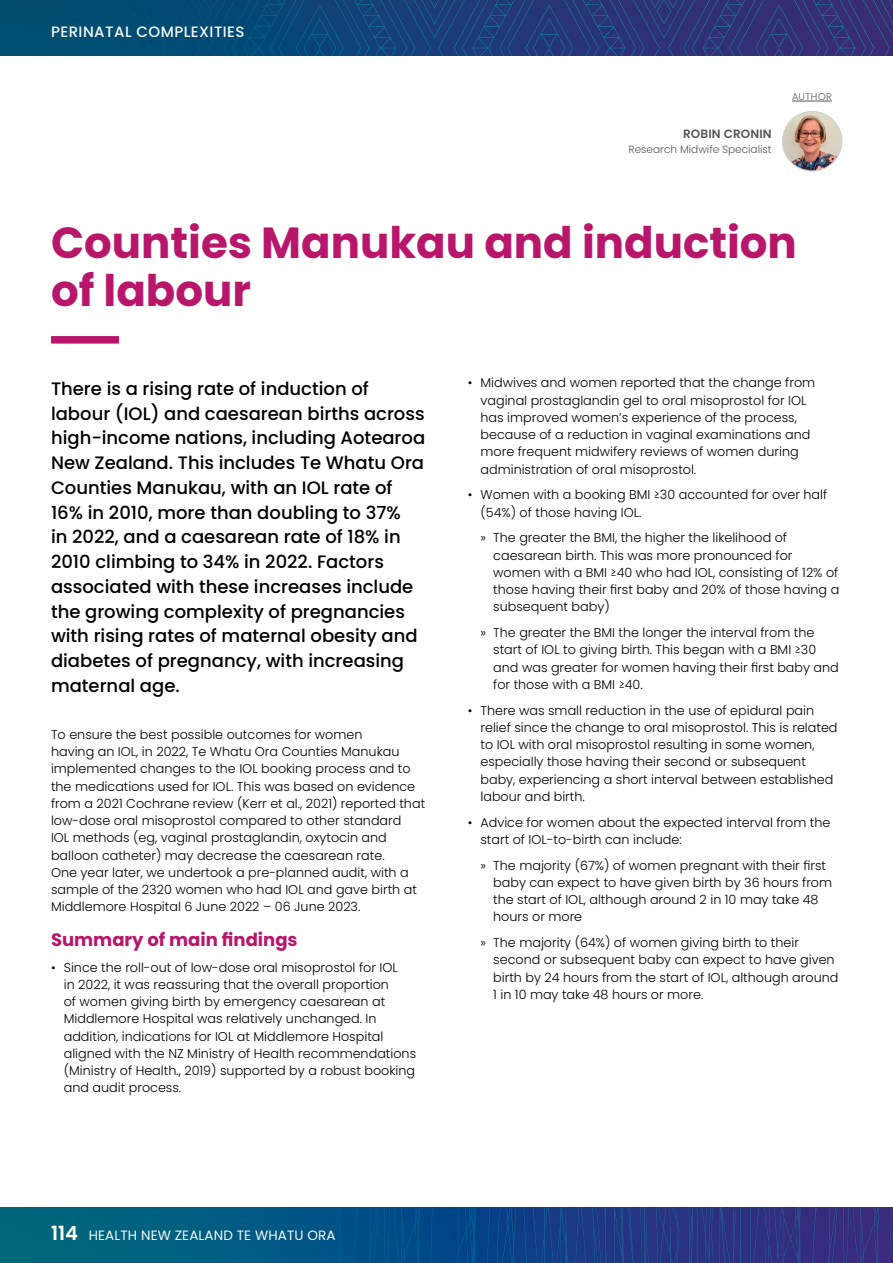
<style>
.page{position:relative;width:893px;height:1263px;background:#fff}
.page>*{position:absolute;margin:0;border:0;box-sizing:border-box;transform-origin:0 0}
.t1{font:700 43.5px/48px "Poppins";color:#b8166b}
.t2{font:500 18px/24.8px "Poppins";color:#000}
.t3{font:700 18px "Poppins";color:#b8166b}
.t4{font:500 15px "Poppins";letter-spacing:.03em;color:#f5f7f4}
.t5{font:13.5px "Poppins";letter-spacing:.01em;color:#f5f7f4}
.t6{font:300 12.75px/17.2px "Poppins";color:#000}
.t7{font:600 12px "Poppins";letter-spacing:.01em;color:#575756}
.t8{font:300 10.5px "Poppins";color:#575756}
.t9{font:300 9.75px "Poppins";letter-spacing:.04em;color:#575756}
.s1{font-weight:600;font-size:19.5px;color:#fff}
</style>
<div class="page">
<hr style="left:792px;top:101px;width:40px;height:1px;background:#575756">
<img style="left:782px;top:111px;width:60px;height:60px;border-radius:30px">
<div style="left:782px;top:111px;width:60px;height:60px;border:1px solid #d0d0d0;border-radius:50%"></div>
<div style="left:51px;top:336px;width:68px;height:8px;background:#b8166b"></div>
<img style="left:0;top:0;width:893px;height:56px">
<svg style="left:0;top:1207px;width:457px;height:56px;background:#00597f"></svg>
<img style="left:457px;top:1207px;width:436px;height:56px">
<img style="left:39px;top:1208px;width:395px;height:55px">
<p class="t4" style="left:51px;top:23px;width:195px">PERINATAL COMPLEXITIES</p>
<p class="t7" style="left:683px;top:127px;width:90px">ROBIN CRONIN</p>
<p class="t8" style="left:629px;top:143px;width:144px">Research Midwife Specialist</p>
<p class="t9" style="left:792px;top:90px;width:41px">AUTHOR</p>
<h1 class="t1" style="left:51px;top:219px;width:747px">Counties Manukau and induction of labour</h1>
<p class="t2" style="left:51px;top:376px;width:376px">There is a rising rate of induction of labour (IOL) and caesarean births across high-income nations, including Aotearoa New Zealand. This includes Te Whatu Ora Counties Manukau, with an IOL rate of 16% in 2010, more than doubling to 37%<br>in 2022, and a caesarean rate of 18% in 2010 climbing to 34% in 2022. Factors associated with these increases include the growing complexity of pregnancies with rising rates of maternal obesity and diabetes of pregnancy, with increasing maternal age.</p>
<p class="t6" style="left:51px;top:726px;width:376px">To ensure the best possible outcomes for women<br>having an IOL, in 2022, Te Whatu Ora Counties Manukau implemented changes to the IOL booking process and to the medications used for IOL. This was based on evidence from a 2021 Cochrane review (Kerr et al., 2021) reported that low-dose oral misoprostol compared to other standard<br>IOL methods (eg, vaginal prostaglandin, oxytocin and balloon catheter) may decrease the caesarean rate.<br>One year later, we undertook a pre-planned audit, with a sample of the 2320 women who had IOL and gave birth at Middlemore Hospital 6 June 2022 – 06 June 2023.</p>
<h2 class="t3" style="left:51px;top:929px;width:248px">Summary of main findings</h2>
<p class="t6" style="left:64px;top:958px;width:354px;text-indent:-13px">• Since the roll-out of low-dose oral misoprostol for IOL<br>in 2022, it was reassuring that the overall proportion<br>of women giving birth by emergency caesarean at Middlemore Hospital was relatively unchanged. In addition, indications for IOL at Middlemore Hospital aligned with the NZ Ministry of Health recommendations (Ministry of Health., 2019) supported by a robust booking and audit process.</p>
<p class="t6" style="left:480px;top:374px;width:336px;text-indent:-13px">• Midwives and women reported that the change from vaginal prostaglandin gel to oral misoprostol for IOL has improved women’s experience of the process, because of a reduction in vaginal examinations and more frequent midwifery reviews of women during administration of oral misoprostol.</p>
<p class="t6" style="left:480px;top:486px;width:348px;text-indent:-13px">• Women with a booking BMI ≥30 accounted for over half (54%) of those having IOL.</p>
<p class="t6" style="left:493px;top:529px;width:347px;text-indent:-13px">» The greater the BMI, the higher the likelihood of caesarean birth. This was more pronounced for women with a BMI ≥40 who had IOL, consisting of 12% of those having their first baby and 20% of those having a subsequent baby)</p>
<p class="t6" style="left:493px;top:624px;width:347px;text-indent:-13px">» The greater the BMI the longer the interval from the start of IOL to giving birth. This began with a BMI ≥30 and was greater for women having their first baby and for those with a BMI ≥40.</p>
<p class="t6" style="left:480px;top:702px;width:359px;text-indent:-13px">• There was small reduction in the use of epidural pain relief since the change to oral misoprostol. This is related to IOL with oral misoprostol resulting in some women, especially those having their second or subsequent baby, experiencing a short interval between established labour and birth.</p>
<p class="t6" style="left:480px;top:814px;width:351px;text-indent:-13px">• Advice for women about the expected interval from the start of IOL-to-birth can include:</p>
<p class="t6" style="left:493px;top:857px;width:340px;text-indent:-13px">» The majority (67%) of women pregnant with their first baby can expect to have given birth by 36 hours from the start of IOL, although around 2 in 10 may take 48 hours or more</p>
<p class="t6" style="left:493px;top:934px;width:347px;text-indent:-13px">» The majority (64%) of women giving birth to their second or subsequent baby can expect to have given birth by 24 hours from the start of IOL, although around 1 in 10 may take 48 hours or more.</p>
<p class="t5" style="left:51px;top:1228px;width:286px"><span class="s1">114</span> HEALTH NEW ZEALAND TE WHATU ORA</p>
</div>
